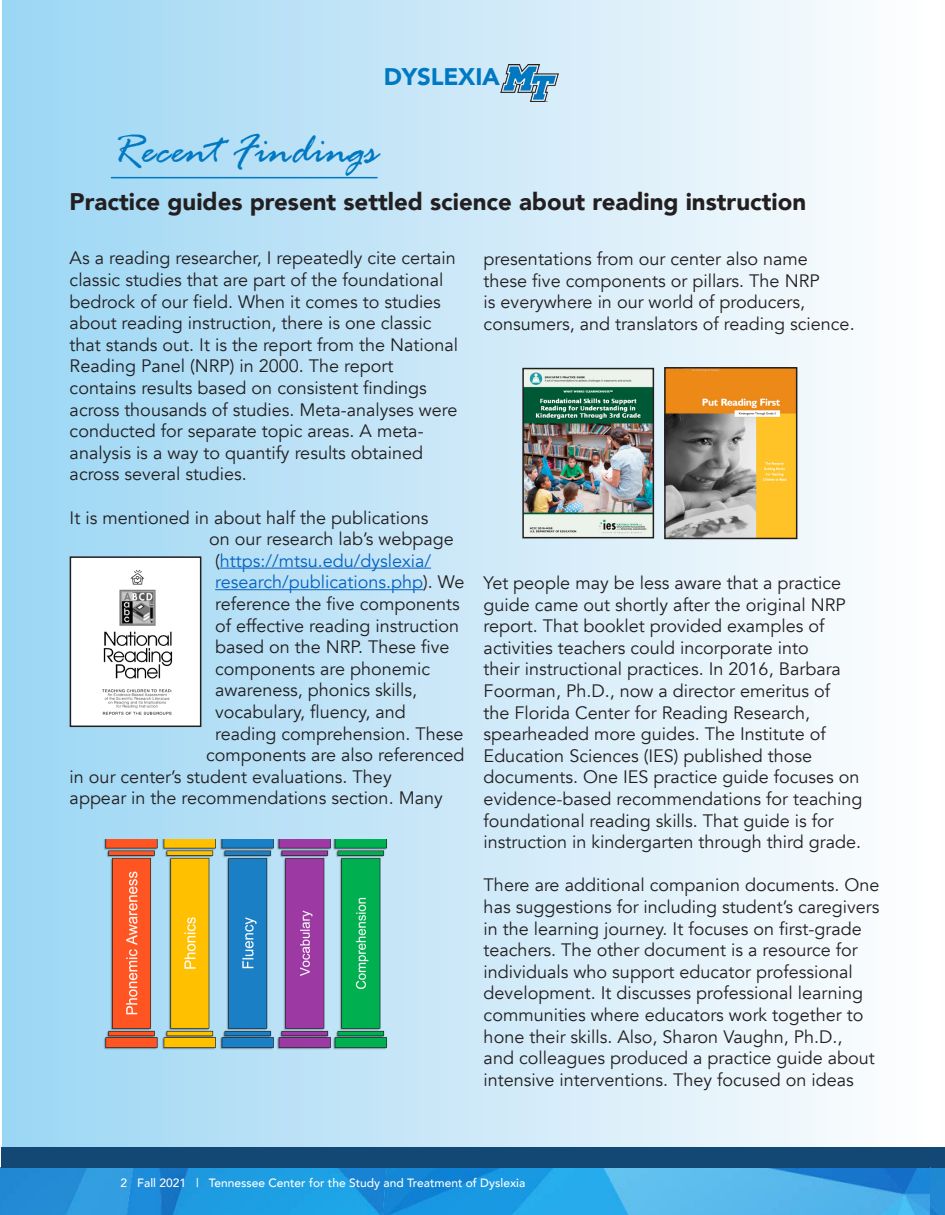
<style>
.page{position:relative;width:945px;height:1215px;background:#fff}
.page>*{position:absolute;margin:0;border:0;box-sizing:border-box;transform-origin:0 0}
.t1{font:italic 45px "Rage";color:#0079c2}
.t2{font:900 24px "Avenir";color:#231f20}
.t3{font:900 24px "Avenir";letter-spacing:-.01em;color:#0079c2}
.t4{font:18px/21.6px "Avenir";color:#231f20}
.t5{font:18px "Avenir";color:#0563c1}
.t6{font:500 12px "Avenir";color:#fff}
.s1{color:#231f20}
</style>
<div class="page">
<div style="left:2px;top:0;width:930px;height:1215px;background:linear-gradient(to right,#9bd5f3,#fefdfe)"></div>
<img style="left:0;top:1168px;width:931px;height:47px">
<div style="left:2px;top:1148px;width:943px;height:20px;background:#144874"></div>
<img style="left:500px;top:65px;width:59px;height:37px">
<img style="left:931px;top:1168px;width:14px;height:47px">
<hr style="left:111px;top:177px;width:267px;height:1px;background:#0079c2">
<hr style="left:220px;top:568px;width:211px;height:1px;background:#0563c1">
<hr style="left:215px;top:589px;width:208px;height:1px;background:#0563c1">
<img style="left:73px;top:559px;width:125px;height:165px">
<div style="left:70px;top:556px;width:131px;height:171px;border:2px solid #231f20"></div>
<img style="left:525px;top:371px;width:126px;height:164px">
<div style="left:522px;top:368px;width:132px;height:170px;border:2px solid #231f20"></div>
<img style="left:102px;top:840px;width:285px;height:209px">
<img style="left:667px;top:370px;width:127px;height:166px">
<div style="left:664px;top:367px;width:133px;height:172px;border:2px solid #231f20"></div>
<p class="t3" style="left:384px;top:56px;width:118px">DYSLEXIA</p>
<p class="t1" style="left:111px;top:126px;width:268px">Recent Findings</p>
<p class="t2" style="left:70px;top:181px;width:738px">Practice guides present settled science about reading instruction</p>
<p class="t4" style="left:70px;top:248px;width:390px">As a reading researcher, I repeatedly cite certain classic studies that are part of the foundational bedrock of our field. When it comes to studies about reading instruction, there is one classic that stands out. It is the report from the National Reading Panel (NRP) in 2000. The report contains results based on consistent findings across thousands of studies. Meta-analyses were conducted for separate topic areas. A meta&shy;analysis is a way to quantify results obtained across several studies.</p>
<p class="t4" style="left:70px;top:507px;width:360px">It is mentioned in about half the publications</p>
<p class="t4" style="left:209px;top:528px;width:246px">on our research lab’s webpage</p>
<p class="t5" style="left:215px;top:550px;width:217px"><span class="s1">(</span>https://mtsu.edu/dyslexia/</p>
<p class="t5" style="left:215px;top:571px;width:251px">research/publications.php<span class="s1">). We</span></p>
<p class="t4" style="left:215px;top:593px;width:246px">reference the five components</p>
<p class="t4" style="left:215px;top:615px;width:245px">of effective reading instruction</p>
<p class="t4" style="left:215px;top:636px;width:236px">based on the NRP. These five</p>
<p class="t4" style="left:215px;top:658px;width:217px">components are phonemic</p>
<p class="t4" style="left:215px;top:680px;width:204px">awareness, phonics skills,</p>
<p class="t4" style="left:215px;top:701px;width:192px">vocabulary, fluency, and</p>
<p class="t4" style="left:215px;top:723px;width:250px">reading comprehension. These</p>
<p class="t4" style="left:206px;top:744px;width:260px">components are also referenced</p>
<p class="t4" style="left:70px;top:766px;width:324px">in our center’s student evaluations. They</p>
<p class="t4" style="left:70px;top:788px;width:375px">appear in the recommendations section. Many</p>
<p class="t4" style="left:484px;top:248px;width:373px">presentations from our center also name these five components or pillars. The NRP<br>is everywhere in our world of producers, consumers, and translators of reading science.</p>
<p class="t4" style="left:484px;top:572px;width:380px">Yet people may be less aware that a practice guide came out shortly after the original NRP report. That booklet provided examples of activities teachers could incorporate into<br>their instructional practices. In 2016, Barbara Foorman, Ph.D., now a director emeritus of<br>the Florida Center for Reading Research, spearheaded more guides. The Institute of Education Sciences (IES) published those documents. One IES practice guide focuses on evidence-based recommendations for teaching foundational reading skills. That guide is for instruction in kindergarten through third grade.</p>
<p class="t4" style="left:484px;top:875px;width:397px">There are additional companion documents. One has suggestions for including student’s caregivers in the learning journey. It focuses on first-grade teachers. The other document is a resource for individuals who support educator professional development. It discusses professional learning communities where educators work together to hone their skills. Also, Sharon Vaughn, Ph.D.,<br>and colleagues produced a practice guide about intensive interventions. They focused on ideas</p>
<p class="t6" style="left:121px;top:1172px;width:406px">2 Fall 2021 | Tennessee Center for the Study and Treatment of Dyslexia</p>
</div>
